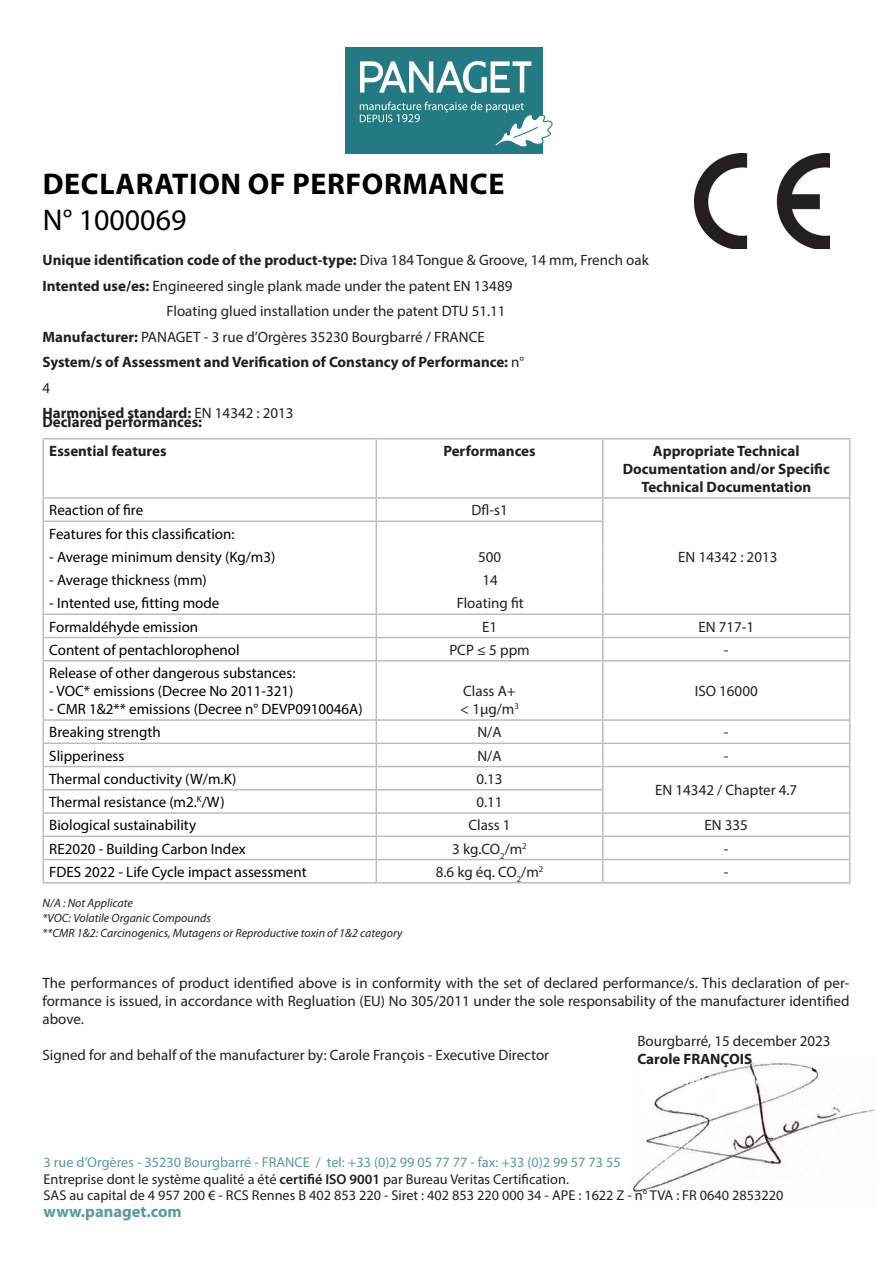
<style>
.page{position:relative;width:893px;height:1263px;background:#fff}
.page>*{position:absolute;margin:0;border:0;box-sizing:border-box;transform-origin:0 0}
.t1{font:700 30px "Myriad Pro";letter-spacing:.02em;color:#000}
.t2{font:30px "Myriad Pro";color:#000}
.t3{font:700 16.5px "Myriad Pro";color:#599a98}
.t4{font:15px/18px "Myriad Pro";color:#231f20;text-align:justify}
.t5{font:15px "Myriad Pro";color:#000}
.t6{font:700 15px/18px "Myriad Pro";color:#231f20;text-align:center}
.t7{font:14.25px/16.5px "Myriad Pro";color:#231f20}
.t8{font:14.25px "Myriad Pro";color:#599a98}
.t9{font:italic 12px "Myriad Pro";color:#231f20}
.s1{font-weight:400}
.s2{font-weight:700}
.s3{font-weight:600}
</style>
<div class="page">
<svg style="left:849px;top:499px;width:1px;height:161px"></svg>
<hr style="left:849px;top:661px;width:1px;height:58px;background:#bcbdc0">
<hr style="left:603px;top:835px;width:247px;height:2px;background:#bcbdc0">
<hr style="left:603px;top:859px;width:247px;height:1px;background:#bcbdc0">
<svg style="left:849px;top:721px;width:1px;height:161px"></svg>
<hr style="left:603px;top:882px;width:247px;height:1px;background:#bcbdc0">
<hr style="left:43px;top:835px;width:333px;height:2px;background:#bcbdc0">
<hr style="left:43px;top:859px;width:333px;height:1px;background:#bcbdc0">
<hr style="left:43px;top:882px;width:333px;height:1px;background:#bcbdc0">
<hr style="left:43px;top:789px;width:333px;height:1px;background:#bcbdc0">
<hr style="left:376px;top:789px;width:227px;height:1px;background:#bcbdc0">
<hr style="left:43px;top:812px;width:333px;height:2px;background:#bcbdc0">
<hr style="left:376px;top:812px;width:227px;height:2px;background:#bcbdc0">
<hr style="left:43px;top:766px;width:333px;height:1px;background:#bcbdc0">
<hr style="left:376px;top:766px;width:227px;height:1px;background:#bcbdc0">
<svg style="left:43px;top:721px;width:1px;height:161px"></svg>
<hr style="left:43px;top:742px;width:333px;height:2px;background:#bcbdc0">
<hr style="left:376px;top:742px;width:227px;height:2px;background:#bcbdc0">
<hr style="left:43px;top:637px;width:333px;height:1px;background:#bcbdc0">
<hr style="left:376px;top:637px;width:227px;height:1px;background:#bcbdc0">
<hr style="left:43px;top:660px;width:333px;height:1px;background:#bcbdc0">
<hr style="left:43px;top:661px;width:1px;height:58px;background:#bcbdc0">
<hr style="left:376px;top:660px;width:227px;height:1px;background:#bcbdc0">
<hr style="left:43px;top:719px;width:333px;height:2px;background:#bcbdc0">
<hr style="left:376px;top:719px;width:227px;height:2px;background:#bcbdc0">
<hr style="left:43px;top:613px;width:333px;height:2px;background:#bcbdc0">
<hr style="left:376px;top:613px;width:227px;height:2px;background:#bcbdc0">
<svg style="left:43px;top:499px;width:1px;height:161px"></svg>
<hr style="left:43px;top:520px;width:333px;height:2px;background:#bcbdc0">
<hr style="left:376px;top:520px;width:227px;height:2px;background:#bcbdc0">
<hr style="left:43px;top:438px;width:333px;height:1px;background:#bcbdc0">
<hr style="left:43px;top:439px;width:1px;height:58px;background:#bcbdc0">
<hr style="left:602px;top:439px;width:1px;height:58px;background:#bcbdc0">
<hr style="left:43px;top:497px;width:333px;height:2px;background:#bcbdc0">
<hr style="left:376px;top:438px;width:227px;height:1px;background:#bcbdc0">
<hr style="left:376px;top:439px;width:1px;height:58px;background:#bcbdc0">
<hr style="left:603px;top:438px;width:247px;height:1px;background:#bcbdc0">
<hr style="left:849px;top:439px;width:1px;height:58px;background:#bcbdc0">
<hr style="left:376px;top:497px;width:227px;height:2px;background:#bcbdc0">
<hr style="left:603px;top:497px;width:247px;height:2px;background:#bcbdc0">
<svg style="left:376px;top:499px;width:1px;height:161px"></svg>
<hr style="left:376px;top:661px;width:1px;height:58px;background:#bcbdc0">
<hr style="left:602px;top:661px;width:1px;height:58px;background:#bcbdc0">
<hr style="left:376px;top:835px;width:227px;height:2px;background:#bcbdc0">
<hr style="left:376px;top:859px;width:227px;height:1px;background:#bcbdc0">
<svg style="left:376px;top:721px;width:1px;height:161px"></svg>
<svg style="left:602px;top:721px;width:1px;height:161px"></svg>
<hr style="left:376px;top:882px;width:227px;height:1px;background:#bcbdc0">
<svg style="left:602px;top:499px;width:1px;height:161px"></svg>
<hr style="left:603px;top:613px;width:247px;height:2px;background:#bcbdc0">
<hr style="left:603px;top:637px;width:247px;height:1px;background:#bcbdc0">
<hr style="left:603px;top:660px;width:247px;height:1px;background:#bcbdc0">
<hr style="left:603px;top:719px;width:247px;height:2px;background:#bcbdc0">
<hr style="left:603px;top:742px;width:247px;height:2px;background:#bcbdc0">
<hr style="left:603px;top:766px;width:247px;height:1px;background:#bcbdc0">
<hr style="left:603px;top:812px;width:247px;height:2px;background:#bcbdc0">
<img style="left:632px;top:1062px;width:243px;height:130px">
<div style="left:345px;top:47px;width:198px;height:106px;background:#247a82"></div>
<svg style="left:360px;top:61px;width:171px;height:32px"></svg>
<svg style="left:360px;top:102px;width:193px;height:45px"></svg>
<img style="left:694px;top:153px;width:135px;height:96px">
<p class="t1" style="left:43px;top:164px;width:463px">DECLARATION OF PERFORMANCE</p>
<p class="t2" style="left:43px;top:201px;width:145px">N° 1000069</p>
<p class="t6" style="left:43px;top:251px;width:608px">Unique identification code of the product-type: <span class="s1">Diva 184 Tongue &amp; Groove, 14 mm, French oak</span></p>
<p class="t4" style="left:43px;top:277px;width:471px"><span class="s2">Intented use/es:</span> Engineered single plank made under the patent EN 13489</p>
<p class="t4" style="left:166px;top:302px;width:341px">Floating glued installation under the patent DTU 51.11</p>
<p class="t4" style="left:43px;top:328px;width:444px"><span class="s2">Manufacturer:</span> PANAGET - 3 rue d’Orgères 35230 Bourgbarré / FRANCE</p>
<p class="t6" style="left:43px;top:353px;width:483px">System/s of Assessment and Verification of Constancy of Performance: <span class="s1">n°</span></p>
<p class="t4" style="left:43px;top:379px;width:9px">4</p>
<p class="t6" style="left:43px;top:404px;width:253px">Harmonised standard: <span class="s1">EN 14342 : 2013</span></p>
<p class="t6" style="left:43px;top:412px;width:161px">Declared performances:</p>
<p class="t6" style="left:49px;top:441px;width:119px">Essential features</p>
<p class="t6" style="left:443px;top:441px;width:94px">Performances</p>
<p class="t6" style="left:623px;top:441px;width:209px">Appropriate Technical<br>Documentation and/or Specific<br>Technical Documentation</p>
<p class="t5" style="left:49px;top:501px;width:95px">Reaction of fire</p>
<p class="t4" style="left:471px;top:501px;width:38px">Dfl-s1</p>
<p class="t4" style="left:678px;top:547px;width:101px">EN 14342 : 2013</p>
<p class="t5" style="left:49px;top:524px;width:187px">Features for this classification:</p>
<p class="t5" style="left:49px;top:547px;width:228px">- Average minimum density (Kg/m3)</p>
<p class="t4" style="left:478px;top:547px;width:25px">500</p>
<p class="t5" style="left:49px;top:571px;width:159px">- Average thickness (mm)</p>
<p class="t4" style="left:483px;top:571px;width:17px">14</p>
<p class="t5" style="left:49px;top:594px;width:172px">- Intented use, fitting mode</p>
<p class="t4" style="left:457px;top:594px;width:69px">Floating fit</p>
<p class="t5" style="left:49px;top:617px;width:150px">Formaldéhyde emission</p>
<p class="t4" style="left:482px;top:617px;width:17px">E1</p>
<p class="t4" style="left:698px;top:617px;width:57px">EN 717-1</p>
<p class="t5" style="left:49px;top:640px;width:192px">Content of pentachlorophenol</p>
<p class="t4" style="left:449px;top:640px;width:82px">PCP ≤ 5 ppm</p>
<p class="t4" style="left:724px;top:640px;width:6px">-</p>
<p class="t5" style="left:49px;top:664px;width:248px">Release of other dangerous substances:</p>
<p class="t5" style="left:49px;top:682px;width:246px">- VOC* emissions (Decree No 2011-321)</p>
<p class="t5" style="left:49px;top:700px;width:315px">- CMR 1&amp;2** emissions (Decree n° DEVP0910046A)</p>
<p class="t4" style="left:463px;top:682px;width:54px">Class A+</p>
<p class="t4" style="left:460px;top:700px;width:60px">&lt; 1µg/m<sup>3</sup></p>
<p class="t4" style="left:695px;top:682px;width:64px">ISO 16000</p>
<p class="t5" style="left:49px;top:723px;width:113px">Breaking strength</p>
<p class="t4" style="left:477px;top:723px;width:26px">N/A</p>
<p class="t4" style="left:724px;top:723px;width:6px">-</p>
<p class="t5" style="left:49px;top:746px;width:77px">Slipperiness</p>
<p class="t4" style="left:477px;top:746px;width:26px">N/A</p>
<p class="t4" style="left:724px;top:746px;width:6px">-</p>
<p class="t5" style="left:49px;top:769px;width:189px">Thermal conductivity (W/m.K)</p>
<p class="t4" style="left:476px;top:769px;width:28px">0.13</p>
<p class="t4" style="left:655px;top:781px;width:144px">EN 14342 / Chapter 4.7</p>
<p class="t5" style="left:49px;top:793px;width:177px">Thermal resistance (m2.<sup>K</sup>/W)</p>
<p class="t4" style="left:476px;top:793px;width:28px">0.11</p>
<p class="t5" style="left:49px;top:816px;width:148px">Biological sustainability</p>
<p class="t4" style="left:468px;top:816px;width:44px">Class 1</p>
<p class="t4" style="left:704px;top:816px;width:45px">EN 335</p>
<p class="t5" style="left:49px;top:839px;width:198px">RE2020 - Building Carbon Index</p>
<p class="t4" style="left:452px;top:839px;width:76px">3 kg.CO<sub>2</sub>/m<sup>2</sup></p>
<p class="t4" style="left:724px;top:839px;width:6px">-</p>
<p class="t5" style="left:49px;top:862px;width:259px">FDES 2022 - Life Cycle impact assessment</p>
<p class="t4" style="left:436px;top:862px;width:109px">8.6 kg éq. CO<sub>2</sub>/m<sup>2</sup></p>
<p class="t4" style="left:724px;top:862px;width:6px">-</p>
<p class="t9" style="left:43px;top:896px;width:92px">N/A : Not Applicate</p>
<p class="t9" style="left:43px;top:911px;width:170px">*VOC: Volatile Organic Compounds</p>
<p class="t9" style="left:43px;top:926px;width:361px">**CMR 1&amp;2: Carcinogenics, Mutagens or Reproductive toxin of 1&amp;2 category</p>
<p class="t4" style="left:43px;top:974px;width:808px">The performances of product identified above is in conformity with the set of declared performance/s. This declaration of per&shy;formance is issued, in accordance with Regluation (EU) No 305/2011 under the sole responsability of the manufacturer identified above.</p>
<p class="t4" style="left:43px;top:1046px;width:508px">Signed for and behalf of the manufacturer by: Carole François - Executive Director</p>
<p class="t4" style="left:637px;top:1031px;width:195px">Bourgbarré, 15 december 2023</p>
<p class="t6" style="left:637px;top:1049px;width:116px">Carole FRANÇOIS</p>
<p class="t8" style="left:44px;top:1154px;width:579px">3 rue d’Orgères - 35230 Bourgbarré - FRANCE / tel: +33 (0)2 99 05 77 77 - fax: +33 (0)2 99 57 73 55</p>
<p class="t7" style="left:44px;top:1170px;width:741px">Entreprise dont le système qualité a été <span class="s3">certifié ISO 9001</span> par Bureau Veritas Certification.<br>SAS au capital de 4 957 200 € - RCS Rennes B 402 853 220 - Siret : 402 853 220 000 34 - APE : 1622 Z - n° TVA : FR 0640 2853220</p>
<p class="t3" style="left:44px;top:1200px;width:140px">www.panaget.com</p>
</div>
